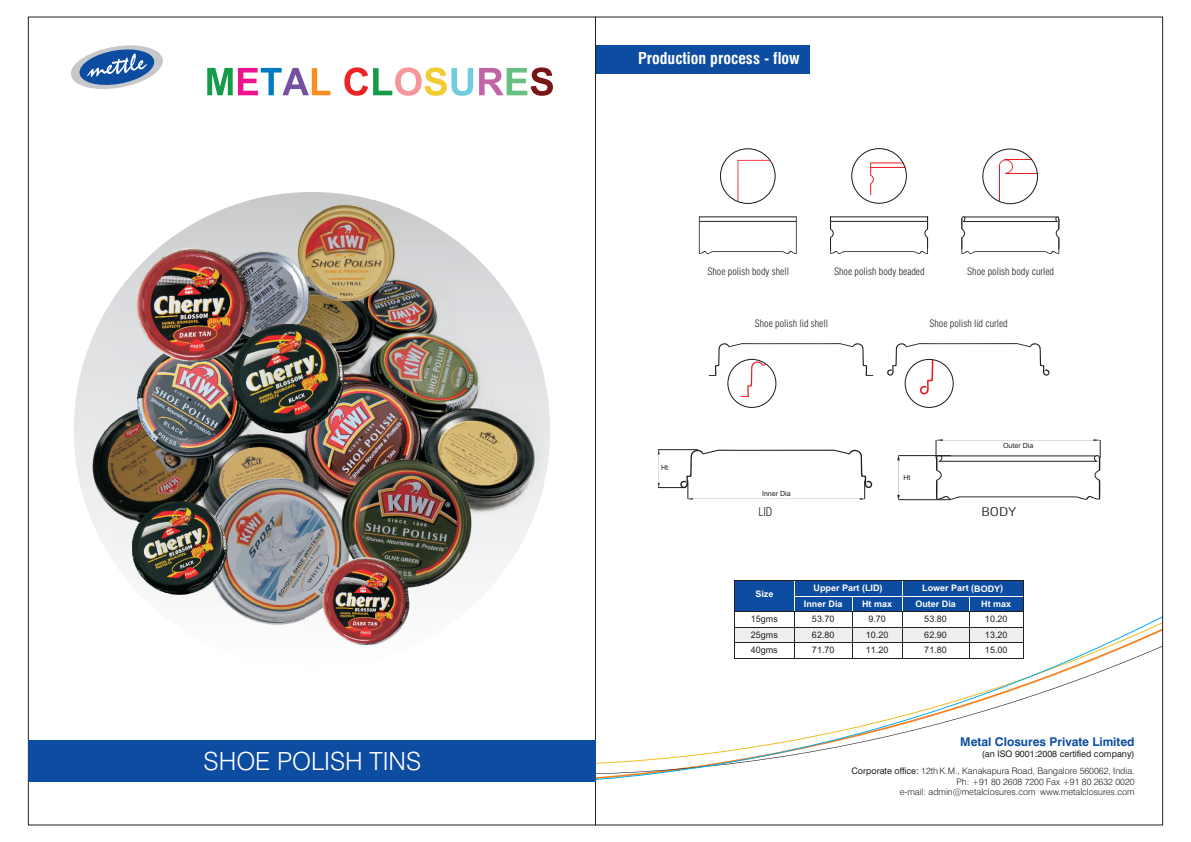
<style>
.page{position:relative;width:1191px;height:842px;background:#fff}
.page>*{position:absolute;margin:0;border:0;box-sizing:border-box;transform-origin:0 0}
.t1{font:300 25px "Swiss 721 BT";color:#fff}
.t2{font:700 condensed 16px "Swiss 721 BT";color:#fff}
.t3{font:700 12px "Swiss 721 BT";color:#0d4da1}
.t4{font:300 condensed 11.8px "Swiss 721 BT";color:#231f20;scale:1.42 1}
.t5{font:300 condensed 11.8px "Swiss 721 BT";color:#231f20}
.t6{font:300 condensed 10px "Swiss 721 BT";color:#231f20}
.t7{font:9px/16.5px "Swiss 721 BT";color:#231f20;text-align:right}
.t8{font:300 9px/10.8px "Swiss 721 BT";color:#231f20;text-align:right}
.t9{font:9px "Arial";letter-spacing:.005em;color:#231f20}
.t10{font:700 9px "Arial";color:#fff}
.t11{font:7.1px "Arial";color:#231f20}
.s1{font-weight:300}
</style>
<div class="page">
<svg style="left:597px;top:612px;width:563px;height:168px"></svg>
<div style="left:595px;top:45px;width:214px;height:29px;background:#0d4da1"></div>
<div style="left:735px;top:627px;width:288px;height:16px;background:#eeeeef"></div>
<svg style="left:709px;top:343px;width:164px;height:54px"></svg>
<svg style="left:887px;top:343px;width:162px;height:51px"></svg>
<svg style="left:737px;top:160px;width:33px;height:42px"></svg>
<div style="left:720px;top:148px;width:55px;height:56px;border:1px solid #231f20;border-radius:50%"></div>
<svg style="left:699px;top:216px;width:97px;height:38px"></svg>
<svg style="left:870px;top:162px;width:5px;height:34px"></svg>
<hr style="left:870px;top:163px;width:36px;height:1px;background:#ee1d23">
<hr style="left:870px;top:167px;width:36px;height:1px;background:#ee1d23">
<div style="left:851px;top:148px;width:56px;height:56px;border:1px solid #231f20;border-radius:50%"></div>
<svg style="left:830px;top:216px;width:99px;height:38px"></svg>
<hr style="left:1005px;top:173px;width:32px;height:1px;background:#ee1d23">
<hr style="left:999px;top:167px;width:1px;height:34px;background:#ee1d23">
<svg style="left:998px;top:159px;width:34px;height:14px"></svg>
<div style="left:982px;top:149px;width:56px;height:55px;border:1px solid #231f20;border-radius:50%"></div>
<svg style="left:961px;top:216px;width:99px;height:38px"></svg>
<svg style="left:658px;top:449px;width:214px;height:51px"></svg>
<hr style="left:898px;top:499px;width:52px;height:1px;background:#231f20">
<hr style="left:898px;top:455px;width:52px;height:1px;background:#231f20">
<hr style="left:898px;top:460px;width:1px;height:35px;background:#231f20">
<svg style="left:935px;top:439px;width:166px;height:61px"></svg>
<div style="left:735px;top:580px;width:288px;height:32px;background:#0d4da1"></div>
<hr style="left:735px;top:580px;width:59px;height:1px;background:#231f20">
<hr style="left:794px;top:580px;width:58px;height:1px;background:#231f20">
<hr style="left:902px;top:580px;width:79px;height:1px;background:#231f20">
<hr style="left:982px;top:580px;width:41px;height:1px;background:#231f20">
<hr style="left:794px;top:596px;width:58px;height:1px;background:#fff">
<hr style="left:902px;top:596px;width:67px;height:1px;background:#fff">
<hr style="left:969px;top:596px;width:54px;height:1px;background:#fff">
<hr style="left:735px;top:611px;width:59px;height:1px;background:#231f20">
<hr style="left:794px;top:611px;width:58px;height:1px;background:#231f20">
<hr style="left:902px;top:611px;width:67px;height:1px;background:#231f20">
<hr style="left:969px;top:611px;width:54px;height:1px;background:#231f20">
<hr style="left:735px;top:627px;width:59px;height:1px;background:#231f20">
<hr style="left:794px;top:627px;width:58px;height:1px;background:#231f20">
<hr style="left:902px;top:627px;width:67px;height:1px;background:#231f20">
<hr style="left:969px;top:627px;width:54px;height:1px;background:#231f20">
<hr style="left:735px;top:642px;width:59px;height:1px;background:#231f20">
<hr style="left:794px;top:642px;width:58px;height:1px;background:#231f20">
<hr style="left:902px;top:642px;width:67px;height:1px;background:#231f20">
<hr style="left:969px;top:642px;width:54px;height:1px;background:#231f20">
<svg style="left:734px;top:580px;width:1px;height:79px"></svg>
<hr style="left:735px;top:658px;width:59px;height:1px;background:#231f20">
<svg style="left:794px;top:581px;width:1px;height:77px"></svg>
<hr style="left:794px;top:658px;width:39px;height:1px;background:#231f20">
<svg style="left:833px;top:580px;width:69px;height:79px"></svg>
<hr style="left:902px;top:658px;width:42px;height:1px;background:#231f20">
<svg style="left:944px;top:597px;width:26px;height:62px"></svg>
<hr style="left:969px;top:658px;width:54px;height:1px;background:#231f20">
<svg style="left:1023px;top:580px;width:1px;height:79px"></svg>
<div style="left:28px;top:740px;width:567px;height:42px;background:#0d4da1"></div>
<svg style="left:71px;top:45px;width:92px;height:44px"></svg>
<svg style="left:479px;top:67px;width:74px;height:29px"></svg>
<svg style="left:344px;top:67px;width:129px;height:29px"></svg>
<svg style="left:207px;top:68px;width:123px;height:27px"></svg>
<svg style="left:74px;top:192px;width:476px;height:476px"></svg>
<img style="left:115px;top:239px;width:428px;height:319px">
<img style="left:275px;top:250px;width:35px;height:75px">
<img style="left:93px;top:406px;width:121px;height:117px">
<img style="left:294px;top:200px;width:105px;height:106px">
<img style="left:205px;top:477px;width:123px;height:147px">
<img style="left:132px;top:502px;width:96px;height:92px">
<img style="left:138px;top:386px;width:111px;height:73px">
<img style="left:113px;top:224px;width:162px;height:162px">
<img style="left:305px;top:381px;width:116px;height:116px">
<img style="left:232px;top:325px;width:112px;height:108px">
<img style="left:328px;top:444px;width:158px;height:158px">
<img style="left:306px;top:540px;width:121px;height:121px">
<h1 class="t1" style="left:203px;top:751px;width:219px">SHOE POLISH TINS</h1>
<h2 class="t2" style="left:638px;top:52px;width:163px">Production process - flow</h2>
<p class="t6" style="left:707px;top:267px;width:83px">Shoe polish body shell</p>
<p class="t6" style="left:834px;top:267px;width:92px">Shoe polish body beaded</p>
<p class="t6" style="left:967px;top:267px;width:88px">Shoe polish body curled</p>
<p class="t6" style="left:754px;top:319px;width:75px">Shoe polish lid shell</p>
<p class="t6" style="left:929px;top:319px;width:80px">Shoe polish lid curled</p>
<p class="t11" style="left:661px;top:465px;width:9px">Ht</p>
<p class="t11" style="left:762px;top:491px;width:30px">Inner Dia</p>
<p class="t5" style="left:758px;top:507px;width:16px">LID</p>
<p class="t11" style="left:903px;top:475px;width:9px">Ht</p>
<p class="t11" style="left:1003px;top:443px;width:32px">Outer Dia</p>
<p class="t4" style="left:981px;top:507px;width:26px">BODY</p>
<p class="t10" style="left:755px;top:591px;width:19px">Size</p>
<p class="t10" style="left:813px;top:584px;width:70px">Upper Part (LID)</p>
<p class="t10" style="left:922px;top:584px;width:82px">Lower Part (BODY)</p>
<p class="t10" style="left:804px;top:600px;width:40px">Inner Dia</p>
<p class="t10" style="left:862px;top:600px;width:31px">Ht max</p>
<p class="t10" style="left:915px;top:601px;width:42px">Outer Dia</p>
<p class="t10" style="left:981px;top:600px;width:31px">Ht max</p>
<p class="t9" style="left:751px;top:615px;width:29px">15gms</p>
<p class="t9" style="left:812px;top:615px;width:24px">53.70</p>
<p class="t9" style="left:868px;top:615px;width:19px">9.70</p>
<p class="t9" style="left:924px;top:615px;width:24px">53.80</p>
<p class="t9" style="left:985px;top:615px;width:24px">10.20</p>
<p class="t9" style="left:751px;top:631px;width:29px">25gms</p>
<p class="t9" style="left:812px;top:631px;width:24px">62.80</p>
<p class="t9" style="left:865px;top:631px;width:24px">10.20</p>
<p class="t9" style="left:924px;top:631px;width:24px">62.90</p>
<p class="t9" style="left:985px;top:631px;width:24px">13.20</p>
<p class="t9" style="left:751px;top:647px;width:28px">40gms</p>
<p class="t9" style="left:812px;top:647px;width:24px">71.70</p>
<p class="t9" style="left:865px;top:647px;width:24px">11.20</p>
<p class="t9" style="left:924px;top:647px;width:24px">71.80</p>
<p class="t9" style="left:985px;top:647px;width:24px">15.00</p>
<p class="t3" style="left:960px;top:737px;width:176px">Metal Closures Private Limited</p>
<p class="t7" style="left:851px;top:747px;width:285px">(an ISO 9001:2008 certified company)<br>Corporate office: <span class="s1">12thK.M., Kanakapura Road, Bangalore 560062, India.</span></p>
<p class="t8" style="left:899px;top:777px;width:236px">Ph: +91 80 2608 7200 Fax +91 80 2632 0020<br>e-mail: admin@metalclosures.com www.metalclosures.com</p>
</div>
